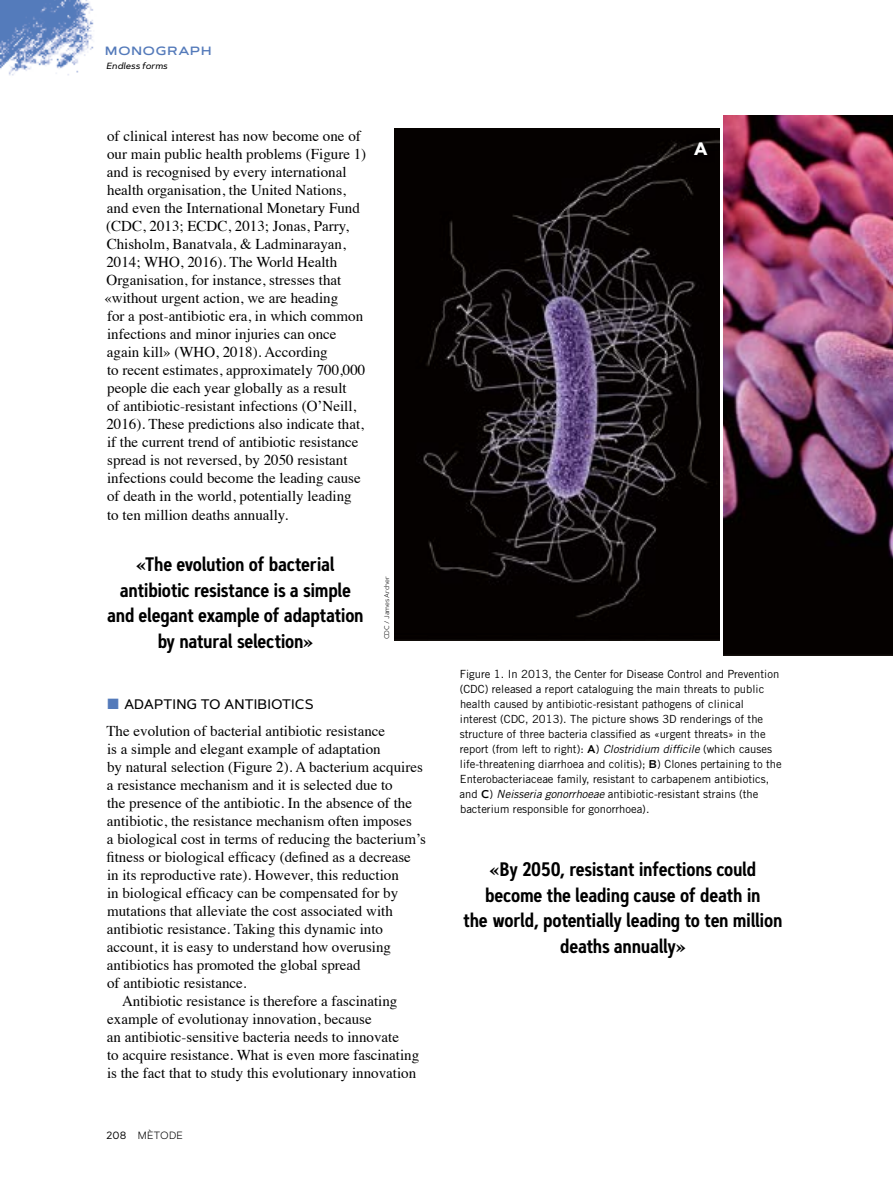
<style>
.page{position:relative;width:893px;height:1191px;background:#fff}
.page>*{position:absolute;margin:0;border:0;box-sizing:border-box;transform-origin:0 0}
.t1{font:600 19.5px/25.5px "Artegra Sans Cn";letter-spacing:-.02em;color:#000;text-align:center}
.t2{font:700 18px "Artegra Sans";color:#fff}
.t3{font:15px/18px "Times";color:#000}
.t4{font:500 13.8px "Artegra Sans";letter-spacing:-.005em;color:#000}
.t5{font:600 12px "Artegra Sans Ex";letter-spacing:.08em;color:#547aba}
.t6{font:11.25px/15px "Trade Gothic";color:#000}
.t7{font:300 10.5px "Artegra Sans";letter-spacing:.015em;color:#000}
.t8{font:italic 500 9px "Artegra Sans";color:#000}
.t9{font:300 6.75px "Artegra Sans";letter-spacing:-.02em;color:#000}
.s1{font-family:"Times";font-weight:700}
.s2{color:#547aba}
.s3{font-weight:400}
.s4{font-family:"Artegra Sans";font-weight:600}
.s5{font-style:italic}
</style>
<div class="page">
<img style="left:395px;top:129px;width:324px;height:511px">
<img style="left:724px;top:115px;width:169px;height:541px">
<img style="left:0;top:0;width:94px;height:76px">
<div style="left:686px;top:134px;width:29px;height:29px;background:#000"></div>
<p class="t5" style="left:105px;top:42px;width:108px">MONOGRAPH</p>
<p class="t8" style="left:106px;top:60px;width:63px">Endless forms</p>
<p class="t3" style="left:104px;top:126px;width:263px">of clinical interest has now become one of our main public health problems (Figure 1) and is recognised by every international health organisation, the United Nations, and even the International Monetary Fund (CDC, 2013; ECDC, 2013; Jonas, Parry, Chisholm, Banatvala, &amp; Ladminarayan, 2014; WHO, 2016). The World Health Organisation, for instance, stresses that «without urgent action, we are heading<br>for a post-antibiotic era, in which common infections and minor injuries can once again kill» (WHO, 2018). According<br>to recent estimates, approximately 700,000 people die each year globally as a result<br>of antibiotic-resistant infections (O’Neill, 2016). These predictions also indicate that, if the current trend of antibiotic resistance spread is not reversed, by 2050 resistant infections could become the leading cause of death in the world, potentially leading<br>to ten million deaths annually.</p>
<h1 class="t1" style="left:107px;top:552px;width:258px"><span class="s1">«</span>The evolution of bacterial antibiotic resistance is a simple and elegant example of adaptation by natural selection<span class="s1">»</span></h1>
<p class="t9" style="left:382px;top:639px;width:64px;rotate:-90deg">CDC / James Archer</p>
<p class="t4" style="left:107px;top:694px;width:208px"><span class="s2">■</span> ADAPTING TO ANTIBIOTICS</p>
<p class="t3" style="left:106px;top:720px;width:280px">The evolution of bacterial antibiotic resistance</p>
<p class="t3" style="left:107px;top:738px;width:275px">is a simple and elegant example of adaptation</p>
<p class="t3" style="left:107px;top:756px;width:317px">by natural selection (Figure 2). A bacterium acquires</p>
<p class="t3" style="left:107px;top:774px;width:287px">a resistance mechanism and it is selected due to</p>
<p class="t3" style="left:107px;top:792px;width:306px">the presence of the antibiotic. In the absence of the</p>
<p class="t3" style="left:107px;top:810px;width:306px">antibiotic, the resistance mechanism often imposes</p>
<p class="t3" style="left:107px;top:828px;width:321px">a biological cost in terms of reducing the bacterium’s</p>
<p class="t3" style="left:106px;top:846px;width:306px">fitness or biological efficacy (defined as a decrease</p>
<p class="t3" style="left:107px;top:864px;width:293px">in its reproductive rate). However, this reduction</p>
<p class="t3" style="left:107px;top:882px;width:293px">in biological efficacy can be compensated for by</p>
<p class="t3" style="left:107px;top:900px;width:287px">mutations that alleviate the cost associated with</p>
<p class="t3" style="left:107px;top:918px;width:278px">antibiotic resistance. Taking this dynamic into</p>
<p class="t3" style="left:107px;top:936px;width:286px">account, it is easy to understand how overusing</p>
<p class="t3" style="left:107px;top:954px;width:255px">antibiotics has promoted the global spread</p>
<p class="t3" style="left:107px;top:972px;width:141px">of antibiotic resistance.</p>
<p class="t3" style="left:122px;top:990px;width:277px">Antibiotic resistance is therefore a fascinating</p>
<p class="t3" style="left:107px;top:1008px;width:266px">example of evolutionay innovation, because</p>
<p class="t3" style="left:107px;top:1026px;width:294px">an antibiotic-sensitive bacteria needs to innovate</p>
<p class="t3" style="left:107px;top:1044px;width:314px">to acquire resistance. What is even more fascinating</p>
<p class="t3" style="left:107px;top:1062px;width:311px">is the fact that to study this evolutionary innovation</p>
<p class="t7" style="left:106px;top:1128px;width:78px"><span class="s3">208</span> MÈTODE</p>
<p class="t2" style="left:694px;top:135px;width:16px">A</p>
<p class="t6" style="left:460px;top:666px;width:324px">Figure 1. In 2013, the Center for Disease Control and Prevention (CDC) released a report cataloguing the main threats to public health caused by antibiotic-resistant pathogens of clinical interest (CDC, 2013). The picture shows 3D renderings of the structure of three bacteria classified as «urgent threats» in the report (from left to right): <span class="s4">A</span>) <span class="s5">Clostridium difficile</span> (which causes life-threatening diarrhoea and colitis); <span class="s4">B</span>) Clones pertaining to the Enterobacteriaceae family, resistant to carbapenem antibiotics, and <span class="s4">C</span>) <span class="s5">Neisseria gonorrhoeae</span> antibiotic-resistant strains (the bacterium responsible for gonorrhoea).</p>
<h1 class="t1" style="left:463px;top:856px;width:321px"><span class="s1">«</span>By 2050, resistant infections could become the leading cause of death in<br>the world, potentially leading to ten million deaths annually<span class="s1">»</span></h1>
</div>
